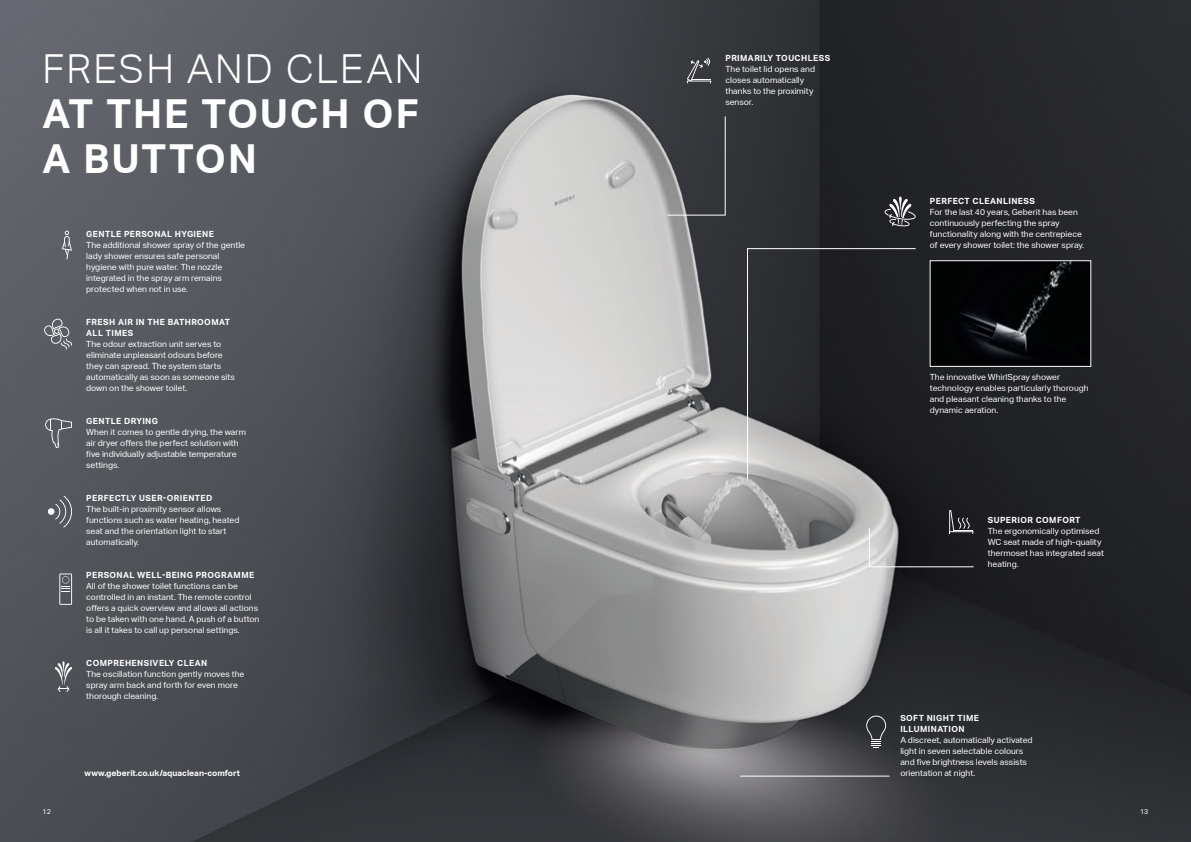
<style>
.page{position:relative;width:1191px;height:842px;background:#fff}
.page>*{position:absolute;margin:0;border:0;box-sizing:border-box;transform-origin:0 0}
.t1{font:700 40px/45px "Aktiv Grotesk Geberit";letter-spacing:.05em;color:#fff}
.t2{font:300 40px "Aktiv Grotesk Geberit";letter-spacing:.05em;color:#fff}
.t3{font:8.5px/11px "Aktiv Grotesk Geberit";color:#fff}
.t4{font:700 8.5px/11px "Aktiv Grotesk Geberit";letter-spacing:.05em;color:#fff}
.t5{font:700 8.5px "Aktiv Grotesk Geberit";color:#fff}
.t6{font:7px "Aktiv Grotesk Geberit";color:#fff}
</style>
<div class="page">
<img style="left:0;top:0;width:1191px;height:842px">
<hr style="left:740px;top:776px;width:149px;height:1px;background:#fff">
<svg style="left:62px;top:231px;width:10px;height:28px"></svg>
<svg style="left:44px;top:319px;width:28px;height:30px"></svg>
<svg style="left:45px;top:418px;width:27px;height:30px"></svg>
<div style="left:48px;top:508px;width:6px;height:7px;background:#fff;border-radius:50%"></div>
<svg style="left:55px;top:495px;width:17px;height:33px"></svg>
<svg style="left:59px;top:573px;width:13px;height:32px"></svg>
<svg style="left:55px;top:661px;width:17px;height:31px"></svg>
<svg style="left:687px;top:58px;width:24px;height:25px"></svg>
<svg style="left:866px;top:716px;width:20px;height:32px"></svg>
<svg style="left:884px;top:197px;width:31px;height:29px"></svg>
<img style="left:932px;top:262px;width:157px;height:103px">
<div style="left:930px;top:260px;width:161px;height:107px;border:1px solid #fff"></div>
<svg style="left:747px;top:248px;width:169px;height:232px;background:#353639"></svg>
<svg style="left:667px;top:116px;width:58px;height:100px;background:#434549"></svg>
<svg style="left:869px;top:510px;width:105px;height:57px;background:#4d4c4f"></svg>
<h1 class="t2" style="left:43px;top:46px;width:381px">FRESH AND CLEAN</h1>
<h1 class="t1" style="left:43px;top:92px;width:378px">AT THE TOUCH OF<br>A BUTTON</h1>
<p class="t4" style="left:86px;top:229px;width:129px">GENTLE PERSONAL HYGIENE</p>
<p class="t3" style="left:86px;top:240px;width:160px">The additional shower spray of the gentle lady shower ensures safe personal hygiene with pure water. The nozzle integrated in the spray arm remains protected when not in use.</p>
<p class="t4" style="left:86px;top:317px;width:145px">FRESH AIR IN THE BATHROOMAT<br>ALL TIMES</p>
<p class="t3" style="left:86px;top:339px;width:150px">The odour extraction unit serves to eliminate unpleasant odours before they can spread. The system starts automatically as soon as someone sits down on the shower toilet.</p>
<p class="t4" style="left:86px;top:416px;width:73px">GENTLE DRYING</p>
<p class="t3" style="left:86px;top:427px;width:161px">When it comes to gentle drying, the warm air dryer offers the perfect solution with five individually adjustable temperature settings.</p>
<p class="t4" style="left:86px;top:493px;width:128px">PERFECTLY USER-ORIENTED</p>
<p class="t3" style="left:86px;top:504px;width:155px">The built-in proximity sensor allows functions such as water heating, heated seat and the orientation light to start automatically.</p>
<p class="t4" style="left:86px;top:570px;width:169px">PERSONAL WELL-BEING PROGRAMME</p>
<p class="t3" style="left:86px;top:581px;width:175px">All of the shower toilet functions can be controlled in an instant. The remote control offers a quick overview and allows all actions to be taken with one hand. A push of a button is all it takes to call up personal settings.</p>
<p class="t4" style="left:86px;top:658px;width:123px">COMPREHENSIVELY CLEAN</p>
<p class="t3" style="left:86px;top:669px;width:160px">The oscillation function gently moves the spray arm back and forth for even more thorough cleaning.</p>
<p class="t5" style="left:85px;top:768px;width:157px">www.geberit.co.uk/aquaclean-comfort</p>
<p class="t4" style="left:725px;top:53px;width:106px">PRIMARILY TOUCHLESS</p>
<p class="t3" style="left:725px;top:64px;width:91px">The toilet lid opens and closes automatically thanks to the proximity sensor.</p>
<p class="t4" style="left:930px;top:196px;width:107px">PERFECT CLEANLINESS</p>
<p class="t3" style="left:930px;top:207px;width:156px">For the last 40 years, Geberit has been continuously perfecting the spray functionality along with the centrepiece of every shower toilet: the shower spray.</p>
<p class="t3" style="left:930px;top:372px;width:160px">The innovative WhirlSpray shower technology enables particularly thorough and pleasant cleaning thanks to the dynamic aeration.</p>
<p class="t4" style="left:987px;top:515px;width:94px">SUPERIOR COMFORT</p>
<p class="t3" style="left:987px;top:526px;width:118px">The ergonomically optimised<br>WC seat made of high-quality thermoset has integrated seat heating.</p>
<p class="t4" style="left:900px;top:713px;width:80px">SOFT NIGHT TIME<br>ILLUMINATION</p>
<p class="t3" style="left:900px;top:735px;width:134px">A discreet, automatically activated light in seven selectable colours and five brightness levels assists orientation at night.</p>
<p class="t6" style="left:43px;top:807px;width:10px">12</p>
<p class="t6" style="left:1140px;top:807px;width:10px">13</p>
</div>
